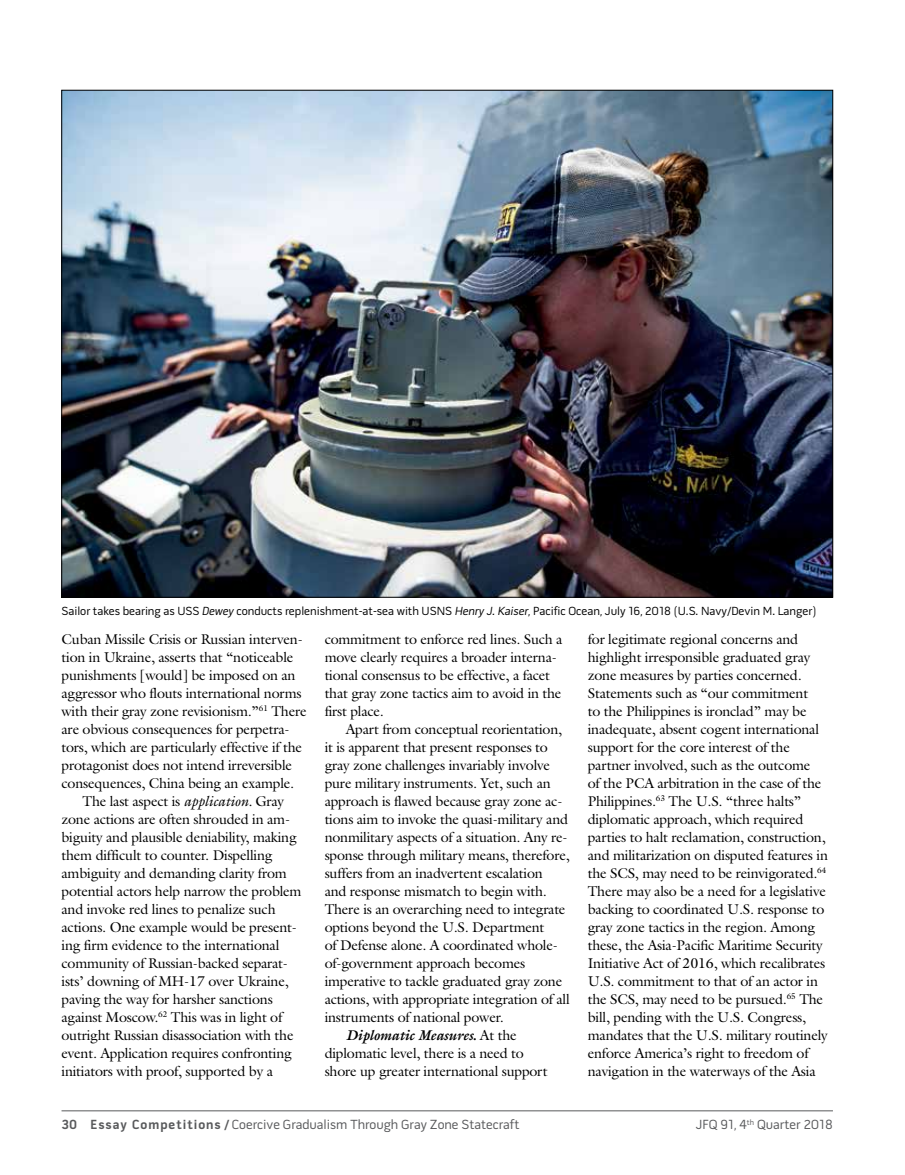
<style>
.page{position:relative;width:905px;height:1175px;background:#fff}
.page>*{position:absolute;margin:0;border:0;box-sizing:border-box;transform-origin:0 0}
.t1{font:14.25px/18px "Galliard Std";letter-spacing:-.015em;color:#000}
.t2{font:italic 700 14.25px "Galliard Std";letter-spacing:-.015em;color:#000}
.t3{font:13.5px "Pill Gothic 600 mg";color:#58595b}
.t4{font:12px "Pill Gothic 600 mg";color:#000}
.s1{font-style:italic}
.s2{font-weight:400;font-style:normal}
.s3{font-weight:700}
</style>
<div class="page">
<hr style="left:62px;top:1110px;width:770px;height:1px;background:#58595b">
<img style="left:64px;top:92px;width:766px;height:503px">
<p class="t4" style="left:62px;top:606px;width:756px">Sailor takes bearing as USS <span class="s1">Dewey</span> conducts replenishment-at-sea with USNS <span class="s1">Henry J. Kaiser</span>, Pacific Ocean, July 16, 2018 (U.S. Navy/Devin M. Langer)</p>
<p class="t1" style="left:62px;top:629px;width:243px">Cuban Missile Crisis or Russian interven-</p>
<p class="t1" style="left:62px;top:647px;width:233px">tion in Ukraine, asserts that “noticeable</p>
<p class="t1" style="left:62px;top:665px;width:235px">punishments [would] be imposed on an</p>
<p class="t1" style="left:62px;top:683px;width:241px">aggressor who flouts international norms</p>
<p class="t1" style="left:62px;top:701px;width:247px">with their gray zone revisionism.”<sup>61</sup> There</p>
<p class="t1" style="left:61px;top:719px;width:229px">are obvious consequences for perpetra-</p>
<p class="t1" style="left:61px;top:737px;width:242px">tors, which are particularly effective if the</p>
<p class="t1" style="left:61px;top:755px;width:232px">protagonist does not intend irreversible</p>
<p class="t1" style="left:61px;top:773px;width:234px">consequences, China being an example.</p>
<p class="t1" style="left:82px;top:791px;width:203px">The last aspect is <span class="s1">application.</span> Gray</p>
<p class="t1" style="left:61px;top:809px;width:230px">zone actions are often shrouded in am-</p>
<p class="t1" style="left:61px;top:827px;width:237px">biguity and plausible deniability, making</p>
<p class="t1" style="left:61px;top:845px;width:212px">them difficult to counter. Dispelling</p>
<p class="t1" style="left:61px;top:863px;width:227px">ambiguity and demanding clarity from</p>
<p class="t1" style="left:61px;top:881px;width:241px">potential actors help narrow the problem</p>
<p class="t1" style="left:61px;top:899px;width:216px">and invoke red lines to penalize such</p>
<p class="t1" style="left:61px;top:917px;width:237px">actions. One example would be present-</p>
<p class="t1" style="left:61px;top:935px;width:219px">ing firm evidence to the international</p>
<p class="t1" style="left:61px;top:953px;width:228px">community of Russian-backed separat-</p>
<p class="t1" style="left:61px;top:971px;width:229px">ists’ downing of MH-17 over Ukraine,</p>
<p class="t1" style="left:61px;top:989px;width:213px">paving the way for harsher sanctions</p>
<p class="t1" style="left:61px;top:1007px;width:222px">against Moscow.<sup>62</sup> This was in light of</p>
<p class="t1" style="left:61px;top:1025px;width:233px">outright Russian disassociation with the</p>
<p class="t1" style="left:61px;top:1043px;width:232px">event. Application requires confronting</p>
<p class="t1" style="left:61px;top:1061px;width:213px">initiators with proof, supported by a</p>
<p class="t1" style="left:324px;top:629px;width:239px">commitment to enforce red lines. Such a move clearly requires a broader interna&shy;tional consensus to be effective, a facet that gray zone tactics aim to avoid in the first place.</p>
<p class="t1" style="left:345px;top:719px;width:218px">Apart from conceptual reorientation,</p>
<p class="t1" style="left:324px;top:737px;width:225px">it is apparent that present responses to</p>
<p class="t1" style="left:324px;top:755px;width:227px">gray zone challenges invariably involve</p>
<p class="t1" style="left:324px;top:773px;width:227px">pure military instruments. Yet, such an</p>
<p class="t1" style="left:324px;top:791px;width:239px">approach is flawed because gray zone ac-</p>
<p class="t1" style="left:324px;top:809px;width:245px">tions aim to invoke the quasi-military and</p>
<p class="t1" style="left:324px;top:827px;width:244px">nonmilitary aspects of a situation. Any re-</p>
<p class="t1" style="left:324px;top:845px;width:247px">sponse through military means, therefore,</p>
<p class="t1" style="left:324px;top:863px;width:220px">suffers from an inadvertent escalation</p>
<p class="t1" style="left:324px;top:881px;width:224px">and response mismatch to begin with.</p>
<p class="t1" style="left:324px;top:899px;width:242px">There is an overarching need to integrate</p>
<p class="t1" style="left:324px;top:917px;width:221px">options beyond the U.S. Department</p>
<p class="t1" style="left:324px;top:935px;width:235px">of Defense alone. A coordinated whole-</p>
<p class="t1" style="left:324px;top:953px;width:202px">of-government approach becomes</p>
<p class="t1" style="left:324px;top:971px;width:239px">imperative to tackle graduated gray zone</p>
<p class="t1" style="left:324px;top:989px;width:247px">actions, with appropriate integration of all</p>
<p class="t1" style="left:324px;top:1007px;width:181px">instruments of national power.</p>
<p class="t2" style="left:345px;top:1026px;width:172px">Diplomatic Measures. <span class="s2">At the</span></p>
<p class="t1" style="left:324px;top:1043px;width:201px">diplomatic level, there is a need to</p>
<p class="t1" style="left:324px;top:1061px;width:224px">shore up greater international support</p>
<p class="t1" style="left:587px;top:629px;width:242px">for legitimate regional concerns and highlight irresponsible graduated gray zone measures by parties concerned.<br>Statements such as “our commitment<br>to the Philippines is ironclad” may be inadequate, absent cogent international support for the core interest of the partner involved, such as the outcome<br>of the PCA arbitration in the case of the Philippines.<sup>63</sup> The U.S. “three halts” diplomatic approach, which required parties to halt reclamation, construction, and militarization on disputed features in the SCS, may need to be reinvigorated.<sup>64<br></sup>There may also be a need for a legislative backing to coordinated U.S. response to gray zone tactics in the region. Among these, the Asia-Pacific Maritime Security Initiative Act of 2016, which recalibrates U.S. commitment to that of an actor in the SCS, may need to be pursued.<sup>65</sup> The bill, pending with the U.S. Congress, mandates that the U.S. military routinely enforce America’s right to freedom of navigation in the waterways of the Asia</p>
<p class="t3" style="left:62px;top:1119px;width:459px"><span class="s3">30 Essay Competitions /</span> Coercive Gradualism Through Gray Zone Statecraft</p>
<p class="t3" style="left:695px;top:1119px;width:139px">JFQ 91, 4<sup>th</sup> Quarter 2018</p>
</div>
